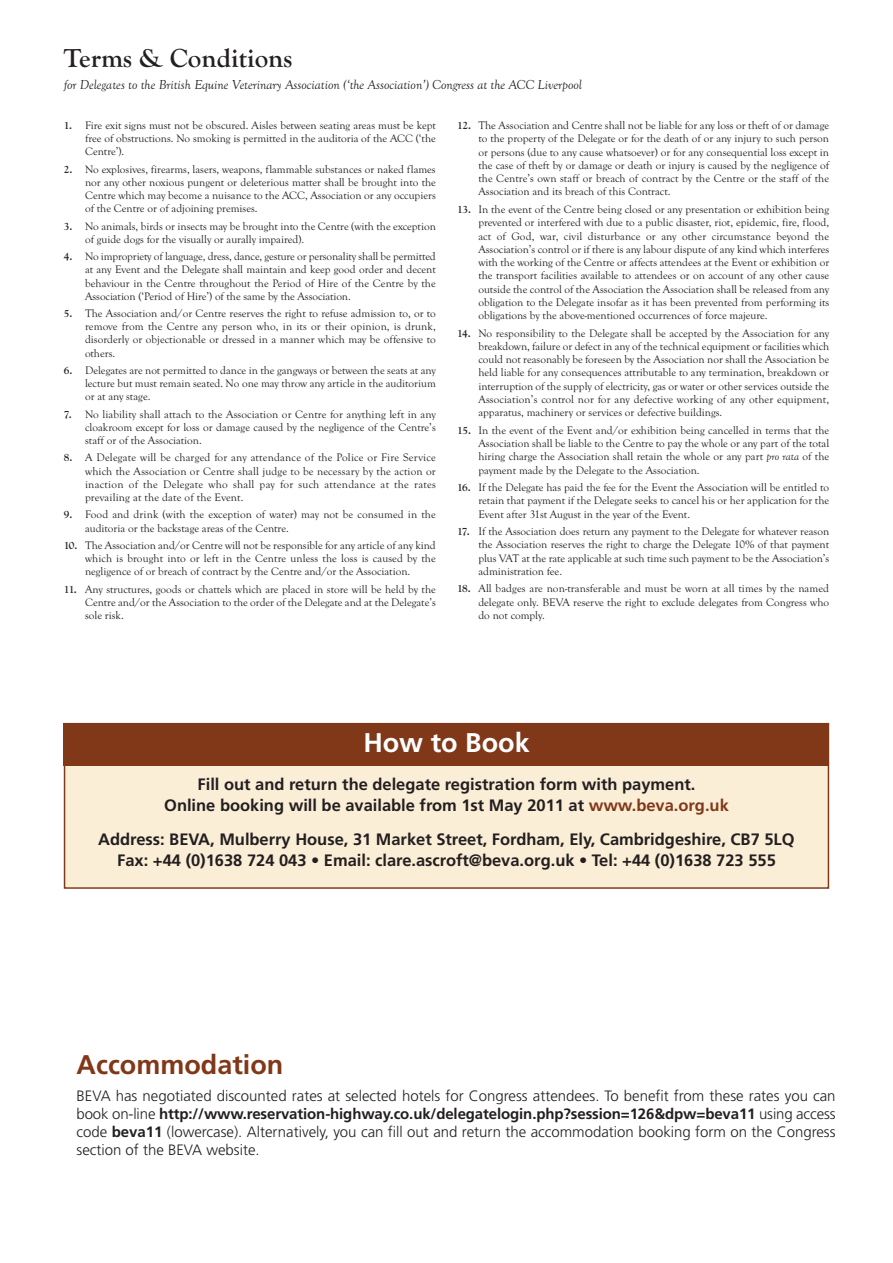
<style>
.page{position:relative;width:893px;height:1263px;background:#fff}
.page>*{position:absolute;margin:0;border:0;box-sizing:border-box;transform-origin:0 0}
.t1{font:700 27px "Goudy Old Style T";color:#231f20}
.t2{font:700 27px "Frutiger";color:#813819}
.t3{font:700 27px "Frutiger";color:#fff}
.t4{font:700 16.5px/21px "Frutiger";color:#231f20;text-align:center}
.t5{font:300 15px/18px "Frutiger";color:#231f20;text-align:justify}
.t6{font:italic 13.5px "Goudy Old Style T";color:#231f20}
.t7{font:11.25px/13.2px "Goudy Old Style T";color:#231f20;text-align:justify}
.s1{font-weight:700}
.s2{font-style:italic}
.s3{color:#813819}
</style>
<div class="page">
<div style="left:65px;top:724px;width:763px;height:163px;background:#fbeed7"></div>
<div style="left:64px;top:723px;width:765px;height:166px;border:2px solid #813819"></div>
<div style="left:64px;top:723px;width:765px;height:42px;background:#813819"></div>
<h1 class="t1" style="left:64px;top:48px;width:230px">Terms &amp; Conditions</h1>
<p class="t6" style="left:64px;top:79px;width:520px">for Delegates to the British Equine Veterinary Association (‘the Association’) Congress at the ACC Liverpool</p>
<p class="t7" style="left:85px;top:120px;width:352px;text-indent:-21px"><span class="s1">1.</span> Fire exit signs must not be obscured. Aisles between seating areas must be kept free of obstructions. No smoking is permitted in the auditoria of the ACC (‘the Centre’).</p>
<p class="t7" style="left:85px;top:163px;width:352px;text-indent:-21px"><span class="s1">2.</span> No explosives, firearms, lasers, weapons, flammable substances or naked flames nor any other noxious pungent or deleterious matter shall be brought into the Centre which may become a nuisance to the ACC, Association or any occupiers of the Centre or of adjoining premises.</p>
<p class="t7" style="left:85px;top:220px;width:352px;text-indent:-21px"><span class="s1">3.</span> No animals, birds or insects may be brought into the Centre (with the exception of guide dogs for the visually or aurally impaired).</p>
<p class="t7" style="left:85px;top:251px;width:352px;text-indent:-21px"><span class="s1">4.</span> No impropriety of language, dress, dance, gesture or personality shall be permitted at any Event and the Delegate shall maintain and keep good order and decent behaviour in the Centre throughout the Period of Hire of the Centre by the Association (‘Period of Hire’) of the same by the Association.</p>
<p class="t7" style="left:85px;top:308px;width:352px;text-indent:-21px"><span class="s1">5.</span> The Association and/or Centre reserves the right to refuse admission to, or to remove from the Centre any person who, in its or their opinion, is drunk, disorderly or objectionable or dressed in a manner which may be offensive to others.</p>
<p class="t7" style="left:85px;top:364px;width:352px;text-indent:-21px"><span class="s1">6.</span> Delegates are not permitted to dance in the gangways or between the seats at any lecture but must remain seated. No one may throw any article in the auditorium or at any stage.</p>
<p class="t7" style="left:85px;top:408px;width:352px;text-indent:-21px"><span class="s1">7.</span> No liability shall attach to the Association or Centre for anything left in any cloakroom except for loss or damage caused by the negligence of the Centre’s staff or of the Association.</p>
<p class="t7" style="left:85px;top:452px;width:352px;text-indent:-21px"><span class="s1">8.</span> A Delegate will be charged for any attendance of the Police or Fire Service which the Association or Centre shall judge to be necessary by the action or inaction of the Delegate who shall pay for such attendance at the rates prevailing at the date of the Event.</p>
<p class="t7" style="left:85px;top:509px;width:352px;text-indent:-21px"><span class="s1">9.</span> Food and drink (with the exception of water) may not be consumed in the auditoria or the backstage areas of the Centre.</p>
<p class="t7" style="left:85px;top:539px;width:352px;text-indent:-21px"><span class="s1">10.</span> The Association and/or Centre will not be responsible for any article of any kind which is brought into or left in the Centre unless the loss is caused by the negligence of or breach of contract by the Centre and/or the Association.</p>
<p class="t7" style="left:85px;top:583px;width:352px;text-indent:-21px"><span class="s1">11.</span> Any structures, goods or chattels which are placed in store will be held by the Centre and/or the Association to the order of the Delegate and at the Delegate’s sole risk.</p>
<p class="t7" style="left:478px;top:120px;width:352px;text-indent:-21px"><span class="s1">12.</span> The Association and Centre shall not be liable for any loss or theft of or damage to the property of the Delegate or for the death of or any injury to such person or persons (due to any cause whatsoever) or for any consequential loss except in the case of theft by or damage or death or injury is caused by the negligence of the Centre’s own staff or breach of contract by the Centre or the staff of the Association and its breach of this Contract.</p>
<p class="t7" style="left:478px;top:203px;width:352px;text-indent:-21px"><span class="s1">13.</span> In the event of the Centre being closed or any presentation or exhibition being prevented or interfered with due to a public disaster, riot, epidemic, fire, flood, act of God, war, civil disturbance or any other circumstance beyond the Association’s control or if there is any labour dispute of any kind which interferes with the working of the Centre or affects attendees at the Event or exhibition or the transport facilities available to attendees or on account of any other cause outside the control of the Association the Association shall be released from any obligation to the Delegate insofar as it has been prevented from performing its obligations by the above-mentioned occurrences of force majeure.</p>
<p class="t7" style="left:478px;top:327px;width:352px;text-indent:-21px"><span class="s1">14.</span> No responsibility to the Delegate shall be accepted by the Association for any breakdown, failure or defect in any of the technical equipment or facilities which could not reasonably be foreseen by the Association nor shall the Association be held liable for any consequences attributable to any termination, breakdown or interruption of the supply of electricity, gas or water or other services outside the Association’s control nor for any defective working of any other equipment, apparatus, machinery or services or defective buildings.</p>
<p class="t7" style="left:478px;top:424px;width:352px;text-indent:-21px"><span class="s1">15.</span> In the event of the Event and/or exhibition being cancelled in terms that the Association shall be liable to the Centre to pay the whole or any part of the total hiring charge the Association shall retain the whole or any part <span class="s2">pro rata</span> of the payment made by the Delegate to the Association.</p>
<p class="t7" style="left:478px;top:481px;width:352px;text-indent:-21px"><span class="s1">16.</span> If the Delegate has paid the fee for the Event the Association will be entitled to retain that payment if the Delegate seeks to cancel his or her application for the Event after 31st August in the year of the Event.</p>
<p class="t7" style="left:478px;top:525px;width:352px;text-indent:-21px"><span class="s1">17.</span> If the Association does return any payment to the Delegate for whatever reason the Association reserves the right to charge the Delegate 10% of that payment plus VAT at the rate applicable at such time such payment to be the Association’s administration fee.</p>
<p class="t7" style="left:478px;top:583px;width:352px;text-indent:-21px"><span class="s1">18.</span> All badges are non-transferable and must be worn at all times by the named delegate only. BEVA reserve the right to exclude delegates from Congress who do not comply.</p>
<h1 class="t3" style="left:363px;top:732px;width:168px">How to Book</h1>
<h2 class="t4" style="left:164px;top:775px;width:566px">Fill out and return the delegate registration form with payment.<br>Online booking will be available from 1st May 2011 at <span class="s3">www.beva.org.uk</span></h2>
<h2 class="t4" style="left:98px;top:830px;width:698px">Address: BEVA, Mulberry House, 31 Market Street, Fordham, Ely, Cambridgeshire, CB7 5LQ<br>Fax: +44 (0)1638 724 043 • Email: clare.ascroft@beva.org.uk • Tel: +44 (0)1638 723 555</h2>
<h1 class="t2" style="left:77px;top:1054px;width:208px">Accommodation</h1>
<p class="t5" style="left:77px;top:1087px;width:761px">BEVA has negotiated discounted rates at selected hotels for Congress attendees. To benefit from these rates you can book on-line <span class="s1">http://www.reservation-highway.co.uk/delegatelogin.php?session=126&amp;dpw=beva11</span> using access code <span class="s1">beva11</span> (lowercase). Alternatively, you can fill out and return the accommodation booking form on the Congress section of the BEVA website.</p>
</div>
